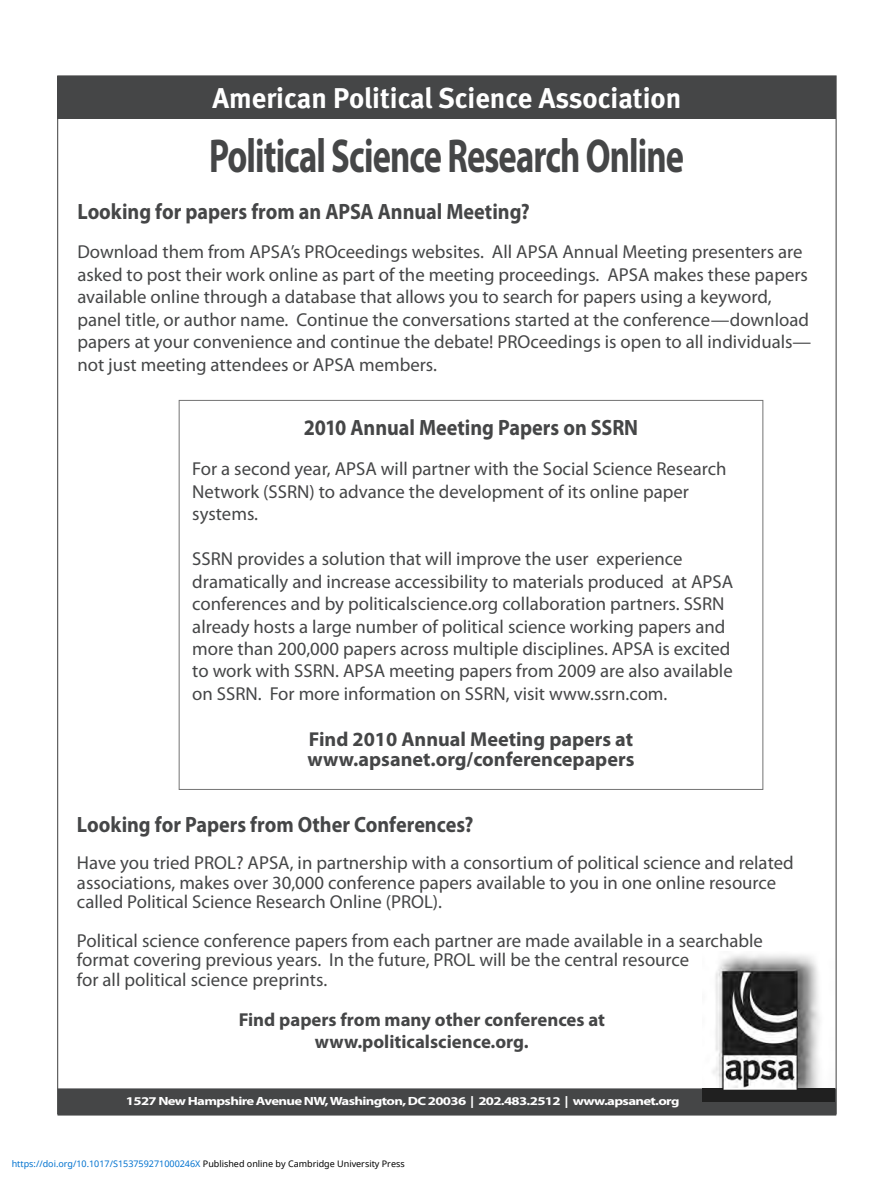
<style>
.page{position:relative;width:891px;height:1188px;background:#fff}
.page>*{position:absolute;margin:0;border:0;box-sizing:border-box;transform-origin:0 0}
.t1{font:700 47.7px "Myriad Pro";letter-spacing:-.025em;color:#454647;scale:.72 1}
.t2{font:700 28.5px "Meta";color:#fff}
.t3{font:700 22.2px "Myriad Pro";color:#454647;scale:.91 1}
.t4{font:700 20.25px/20.2px "Myriad Pro";color:#454647}
.t5{font:18.75px/22.5px "Myriad Pro";color:#454647}
.t6{font:700 18.75px/22.5px "Myriad Pro";color:#454647;text-align:center}
.t7{font:700 11.85px "Myriad Pro";letter-spacing:-.045em;color:#fff;scale:1.24 1}
.t8{font:9px "Noto Sans";color:#0172cf}
.s1{font-size:11.55px}
.s2{color:#000}
</style>
<div class="page">
<div style="left:58px;top:76px;width:778px;height:43px;background:#454647"></div>
<svg style="left:58px;top:1088px;width:778px;height:28px;background:#4a4b4c"></svg>
<img style="left:713px;top:954px;width:107px;height:134px">
<img style="left:703px;top:1088px;width:131px;height:13px">
<h2 class="t2" style="left:213px;top:81px;width:470px">American Political Science Association</h2>
<h1 class="t1" style="left:209px;top:129px;width:661px">Political Science Research Online</h1>
<p class="t3" style="left:77px;top:199px;width:499px">Looking for papers from an APSA Annual Meeting?</p>
<p class="t5" style="left:77px;top:241px;width:735px">Download them from APSA’s PROceedings websites. All APSA Annual Meeting presenters are asked to post their work online as part of the meeting proceedings. APSA makes these papers available online through a database that allows you to search for papers using a keyword, panel title, or author name. Continue the conversations started at the conference—download papers at your convenience and continue the debate! PROceedings is open to all individuals— not just meeting attendees or APSA members.</p>
<p class="t3" style="left:304px;top:415px;width:369px">2010 Annual Meeting Papers on SSRN</p>
<p class="t5" style="left:192px;top:458px;width:536px">For a second year, APSA will partner with the Social Science Research<br>Network (SSRN) to advance the development of its online paper systems.</p>
<p class="t5" style="left:192px;top:548px;width:543px">SSRN provides a solution that will improve the user experience dramatically and increase accessibility to materials produced at APSA conferences and by politicalscience.org collaboration partners. SSRN already hosts a large number of political science working papers and more than 200,000 papers across multiple disciplines. APSA is excited to work with SSRN. APSA meeting papers from 2009 are also available on SSRN. For more information on SSRN, visit www.ssrn.com.</p>
<p class="t4" style="left:308px;top:729px;width:328px">Find 2010 Annual Meeting papers at www.apsanet.org/conferencepapers</p>
<p class="t3" style="left:77px;top:812px;width:437px">Looking for Papers from Other Conferences?</p>
<p class="t5" style="left:77px;top:853px;width:718px;line-height:19.5px">Have you tried PROL? APSA, in partnership with a consortium of political science and related associations, makes over 30,000 conference papers available to you in one online resource called Political Science Research Online (PROL).</p>
<p class="t5" style="left:77px;top:931px;width:687px;line-height:19.5px">Political science conference papers from each partner are made available in a searchable format covering previous years. In the future, PROL will be the central resource<br>for all political science preprints.</p>
<p class="t6" style="left:239px;top:1008px;width:368px">Find papers from many other conferences at www.politicalscience.org.</p>
<p class="t7" style="left:126px;top:1094px;width:448px">1527 New Hampshire Avenue NW, Washington, DC 20036 | 202.483.2512 | www.apsanet.or<span class="s1">g</span></p>
<p class="t8" style="left:12px;top:1157px;width:395px">https://doi.org/10.1017/S153759271000246X <span class="s2">Published online by Cambridge University Press</span></p>
</div>
